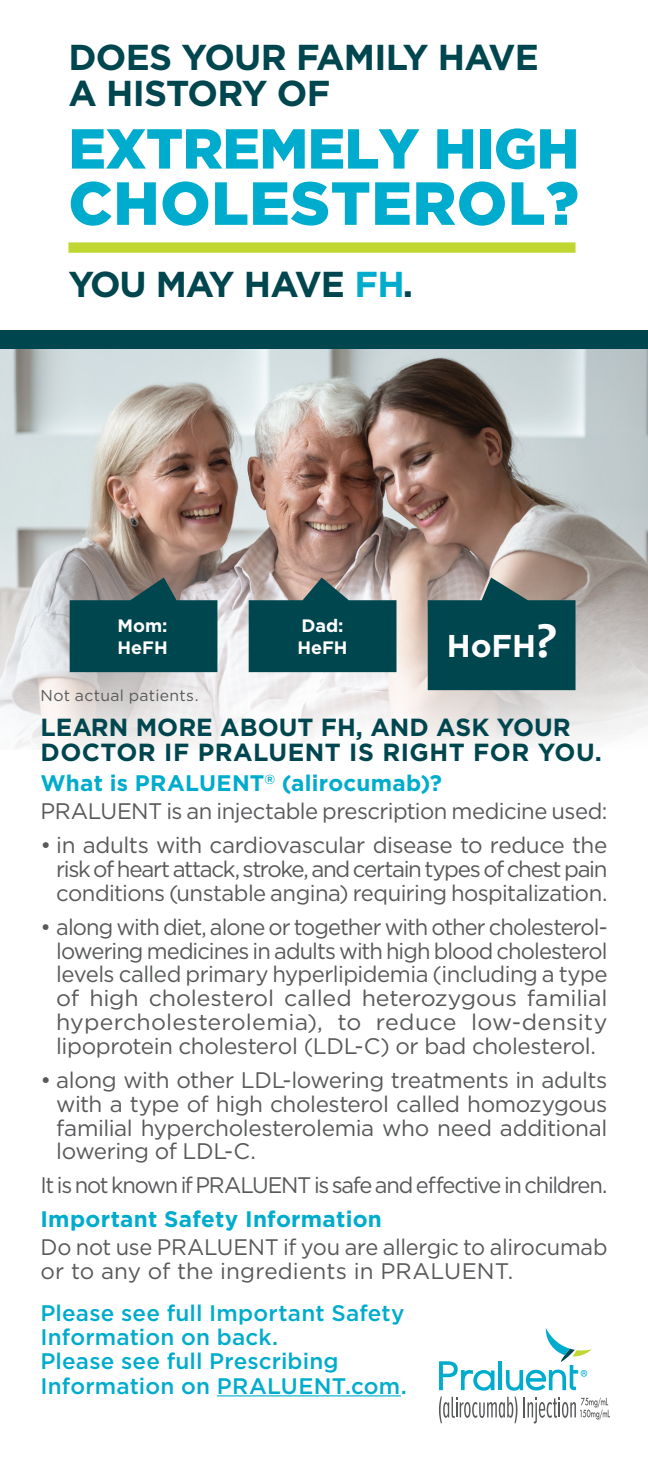
<style>
.page{position:relative;width:648px;height:1458px;background:#fff}
.page>*{position:absolute;margin:0;border:0;box-sizing:border-box;transform-origin:0 0}
.t1{font:900 60.75px "Gotham";letter-spacing:.01em;color:#00accd}
.t2{font:900 56.25px "Gotham";letter-spacing:-.01em;color:#00accd}
.t3{font:700 36px/36px "Gotham";letter-spacing:-.02em;color:#00464f}
.t4{font:700 36px "Gotham";letter-spacing:-.04em;color:#00464f}
.t5{font:700 31.5px "Gotham";color:#fff}
.t6{font:700 24.75px/25.2px "Gotham";color:#00464f}
.t7{font:22.5px/23.8px "Gotham";letter-spacing:-.02em;color:#58595b;text-align:justify}
.t8{font:500 22.5px/24.3px "Gotham";letter-spacing:.005em;color:#00accd}
.t9{font:22.5px "Gotham";letter-spacing:-.06em;color:#58595b}
.t10{font:700 22.5px "Gotham";letter-spacing:.01em;color:#00accd}
.t11{font:700 18px/21.6px "Gotham";color:#fff}
.t12{font:15.75px "Gotham";letter-spacing:.02em;color:#58595b}
.s1{color:#00accd}
.s2{font-family:"Caecilia LT Std";font-weight:800;font-size:42.3px}
.s3{font-weight:700;color:#00accd}
</style>
<div class="page">
<img style="left:0;top:349px;width:648px;height:400px">
<div style="left:68px;top:242px;width:508px;height:11px;background:#bfd730"></div>
<div style="left:0;top:330px;width:648px;height:19px;background:#00464f"></div>
<svg style="left:439px;top:1328px;width:171px;height:96px"></svg>
<svg style="left:428px;top:578px;width:148px;height:112px;background:#1d545a"></svg>
<svg style="left:70px;top:578px;width:147px;height:94px;background:#1f555b"></svg>
<svg style="left:249px;top:578px;width:147px;height:94px;background:#285c63"></svg>
<hr style="left:217px;top:1395px;width:184px;height:1px;background:#00accd">
<h3 class="t3" style="left:68px;top:39px;width:472px">DOES YOUR FAMILY HAVE<br>A HISTORY OF</h3>
<h2 class="t2" style="left:68px;top:116px;width:512px">EXTREMELY HIGH</h2>
<h1 class="t1" style="left:68px;top:168px;width:512px">CHOLESTEROL?</h1>
<h3 class="t4" style="left:68px;top:264px;width:346px">YOU MAY HAVE <span class="s1">FH</span>.</h3>
<p class="t11" style="left:118px;top:615px;width:52px">Mom:<br>HeFH</p>
<p class="t11" style="left:297px;top:615px;width:52px">Dad:<br>HeFH</p>
<p class="t12" style="left:40px;top:685px;width:160px">Not actual patients.</p>
<h3 class="t5" style="left:447px;top:628px;width:111px">HoFH<span class="s2">?</span></h3>
<p class="t6" style="left:40px;top:714px;width:563px">LEARN MORE ABOUT FH, AND ASK YOUR<br>DOCTOR IF PRALUENT IS RIGHT FOR YOU.</p>
<p class="t7" style="left:40px;top:769px;width:568px;line-height:27.9px"><span class="s3">What is PRALUENT</span><sup>®</sup> <span class="s3">(alirocumab)?<br></span>PRALUENT is an injectable prescription medicine used:</p>
<p class="t7" style="left:56px;top:833px;width:553px;text-indent:-16px">• in adults with cardiovascular disease to reduce the risk of heart attack, stroke, and certain types of chest pain conditions (unstable angina) requiring hospitalization.</p>
<p class="t7" style="left:56px;top:914px;width:553px;text-indent:-16px">• along with diet, alone or together with other cholesterol&shy;lowering medicines in adults with high blood cholesterol levels called primary hyperlipidemia (including a type of high cholesterol called heterozygous familial hypercholesterolemia), to reduce low-density lipoprotein cholesterol (LDL-C) or bad cholesterol.</p>
<p class="t7" style="left:56px;top:1068px;width:553px;text-indent:-16px">• along with other LDL-lowering treatments in adults with a type of high cholesterol called homozygous familial hypercholesterolemia who need additional lowering of LDL-C.</p>
<p class="t9" style="left:40px;top:1171px;width:568px">It is not known if PRALUENT is safe and effective in children.</p>
<p class="t10" style="left:40px;top:1206px;width:343px">Important Safety Information</p>
<p class="t7" style="left:40px;top:1235px;width:569px">Do not use PRALUENT if you are allergic to alirocumab or to any of the ingredients in PRALUENT.</p>
<p class="t8" style="left:40px;top:1300px;width:368px">Please see full Important Safety<br>Information on back.<br>Please see full Prescribing<br>Information on PRALUENT.com.</p>
</div>
